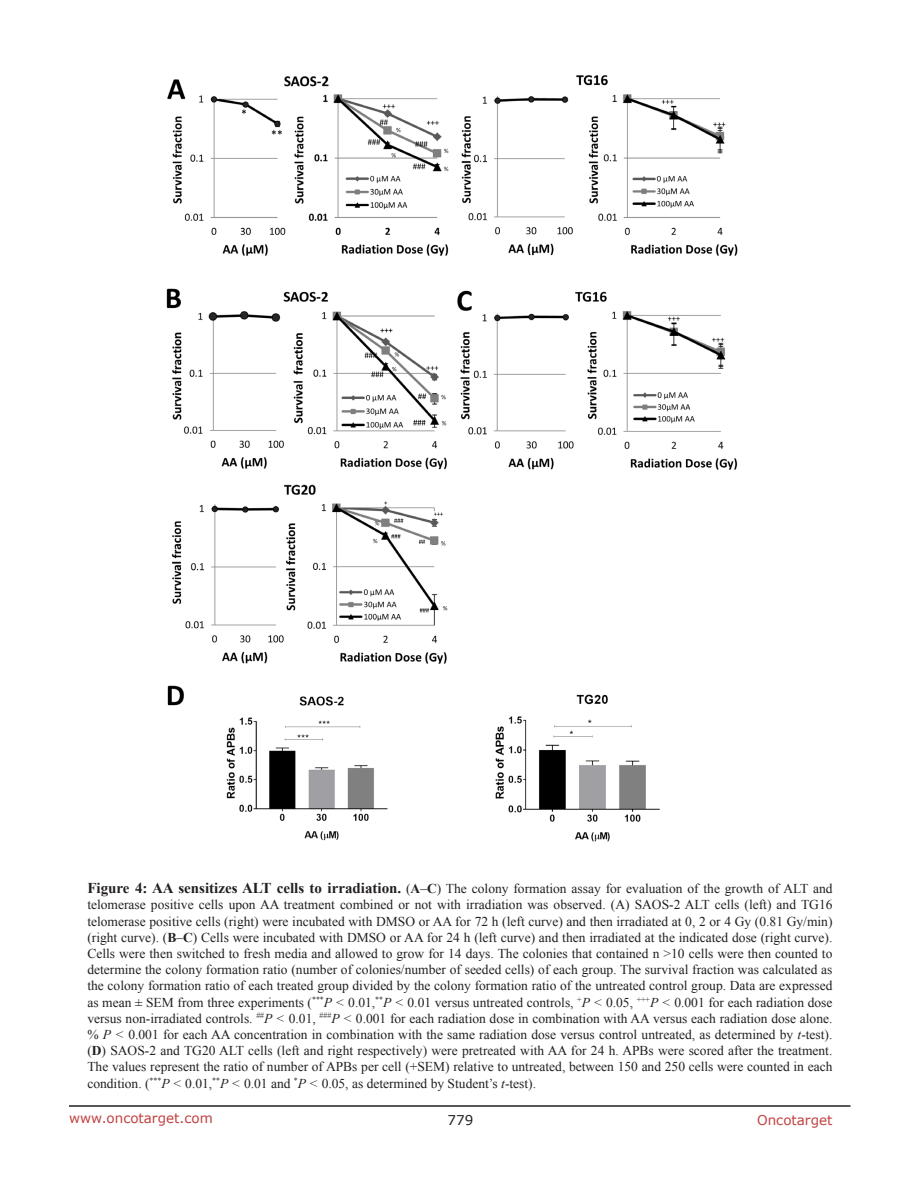
<style>
.page{position:relative;width:918px;height:1188px;background:#fff}
.page>*{position:absolute;margin:0;border:0;box-sizing:border-box;transform-origin:0 0}
.Figuretrx{font:13.5px/16.2px "Times New Roman";color:#231f20;text-align:justify}
.t1{font:13.5px "Verdana";color:#c24141}
.t2{font:13.5px "Verdana";color:#231f20}
.s1{font-weight:700;font-size:15px}
.s2{font-weight:700}
.s3{font-style:italic}
</style>
<div class="page">
<hr style="left:69px;top:1105px;width:781px;height:2px;background:#231f20">
<img style="left:166px;top:75px;width:572px;height:767px">
<p class="Figuretrx" style="left:87px;top:880px;width:747px"><span class="s1">Figure 4: AA sensitizes ALT cells to irradiation.</span> (<span class="s2">A</span>–<span class="s2">C</span>) The colony formation assay for evaluation of the growth of ALT and telomerase positive cells upon AA treatment combined or not with irradiation was observed. (A) SAOS-2 ALT cells (left) and TG16 telomerase positive cells (right) were incubated with DMSO or AA for 72 h (left curve) and then irradiated at 0, 2 or 4 Gy (0.81 Gy/min) (right curve). (<span class="s2">B</span>–<span class="s2">C</span>) Cells were incubated with DMSO or AA for 24 h (left curve) and then irradiated at the indicated dose (right curve).<br>Cells were then switched to fresh media and allowed to grow for 14 days. The colonies that contained n &gt;10 cells were then counted to determine the colony formation ratio (number of colonies/number of seeded cells) of each group. The survival fraction was calculated as the colony formation ratio of each treated group divided by the colony formation ratio of the untreated control group. Data are expressed as mean ± SEM from three experiments (<sup>***</sup><span class="s3">P &lt;</span> 0.01,<sup>**</sup><span class="s3">P &lt;</span> 0.01 versus untreated controls, <sup>+</sup><span class="s3">P &lt;</span> 0.05, <sup>+++</sup><span class="s3">P &lt;</span> 0.001 for each radiation dose versus non-irradiated controls. <sup>##</sup><span class="s3">P &lt;</span> 0.01, <sup>###</sup><span class="s3">P &lt;</span> 0.001 for each radiation dose in combination with AA versus each radiation dose alone. % <span class="s3">P &lt;</span> 0.001 for each AA concentration in combination with the same radiation dose versus control untreated, as determined by <span class="s3">t</span>-test). (<span class="s2">D</span>) SAOS-2 and TG20 ALT cells (left and right respectively) were pretreated with AA for 24 h. APBs were scored after the treatment.<br>The values represent the ratio of number of APBs per cell (+SEM) relative to untreated, between 150 and 250 cells were counted in each condition. (<sup>***</sup><span class="s3">P &lt;</span> 0.01,<sup>**</sup><span class="s3">P &lt;</span> 0.01 and <sup>*</sup><span class="s3">P &lt;</span> 0.05, as determined by Student’s <span class="s3">t</span>-test).</p>
<p class="t1" style="left:69px;top:1109px;width:145px">www.oncotarget.com</p>
<p class="t2" style="left:448px;top:1111px;width:27px">779</p>
<p class="t1" style="left:757px;top:1111px;width:77px">Oncotarget</p>
</div>
